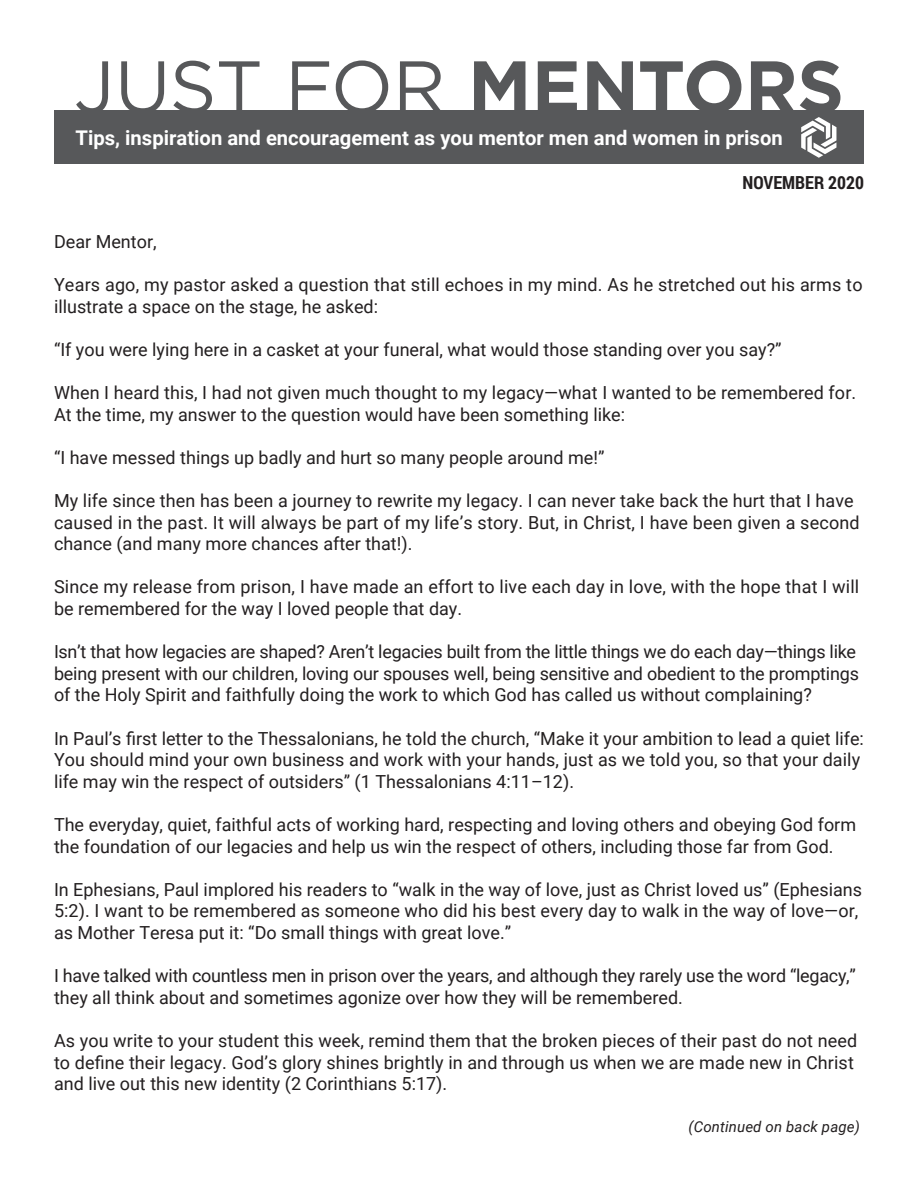
<style>
.page{position:relative;width:918px;height:1188px;background:#fff}
.page>*{position:absolute;margin:0;border:0;box-sizing:border-box;transform-origin:0 0}
.t1{font:73.5px "Gotham";letter-spacing:-.01em;color:#57585a}
.t2{font:700 20.25px "Roboto";color:#fff}
.t3{font:18px/21.6px "Roboto";color:#231f20}
.t4{font:700 18px "Roboto Condensed";color:#231f20}
.Body_Copy_Front_Page{font:italic 15px "Roboto";letter-spacing:.01em;color:#231f20}
.s1{font-weight:700}
</style>
<div class="page">
<div style="left:54px;top:110px;width:810px;height:54px;background:#57585a"></div>
<svg style="left:801px;top:117px;width:35px;height:41px"></svg>
<p class="t1" style="left:74px;top:40px;width:772px">JUST FOR <span class="s1">MENTORS</span></p>
<p class="t2" style="left:76px;top:124px;width:709px">Tips, inspiration and encouragement as you mentor men and women in prison</p>
<p class="t4" style="left:742px;top:170px;width:123px">NOVEMBER 2020</p>
<p class="t3" style="left:54px;top:230px;width:104px">Dear Mentor,</p>
<p class="t3" style="left:54px;top:273px;width:810px">Years ago, my pastor asked a question that still echoes in my mind. As he stretched out his arms to illustrate a space on the stage, he asked:</p>
<p class="t3" style="left:54px;top:338px;width:729px">“If you were lying here in a casket at your funeral, what would those standing over you say?”</p>
<p class="t3" style="left:54px;top:381px;width:804px">When I heard this, I had not given much thought to my legacy—what I wanted to be remembered for.<br>At the time, my answer to the question would have been something like:</p>
<p class="t3" style="left:54px;top:446px;width:552px">“I have messed things up badly and hurt so many people around me!”</p>
<p class="t3" style="left:54px;top:489px;width:807px">My life since then has been a journey to rewrite my legacy. I can never take back the hurt that I have caused in the past. It will always be part of my life’s story. But, in Christ, I have been given a second chance (and many more chances after that!).</p>
<p class="t3" style="left:54px;top:575px;width:807px">Since my release from prison, I have made an effort to live each day in love, with the hope that I will be remembered for the way I loved people that day.</p>
<p class="t3" style="left:54px;top:640px;width:807px">Isn’t that how legacies are shaped? Aren’t legacies built from the little things we do each day—things like being present with our children, loving our spouses well, being sensitive and obedient to the promptings of the Holy Spirit and faithfully doing the work to which God has called us without complaining?</p>
<p class="t3" style="left:54px;top:727px;width:812px">In Paul’s first letter to the Thessalonians, he told the church, “Make it your ambition to lead a quiet life:<br>You should mind your own business and work with your hands, just as we told you, so that your daily life may win the respect of outsiders” (1 Thessalonians 4:11–12).</p>
<p class="t3" style="left:54px;top:813px;width:804px">The everyday, quiet, faithful acts of working hard, respecting and loving others and obeying God form the foundation of our legacies and help us win the respect of others, including those far from God.</p>
<p class="t3" style="left:54px;top:878px;width:810px">In Ephesians, Paul implored his readers to “walk in the way of love, just as Christ loved us” (Ephesians<br>5:2). I want to be remembered as someone who did his best every day to walk in the way of love—or, as Mother Teresa put it: “Do small things with great love.”</p>
<p class="t3" style="left:54px;top:964px;width:803px">I have talked with countless men in prison over the years, and although they rarely use the word “legacy,” they all think about and sometimes agonize over how they will be remembered.</p>
<p class="t3" style="left:54px;top:1029px;width:805px">As you write to your student this week, remind them that the broken pieces of their past do not need to define their legacy. God’s glory shines brightly in and through us when we are made new in Christ and live out this new identity (2 Corinthians 5:17).</p>
<p class="Body_Copy_Front_Page" style="left:688px;top:1116px;width:173px">(Continued on back page)</p>
</div>
